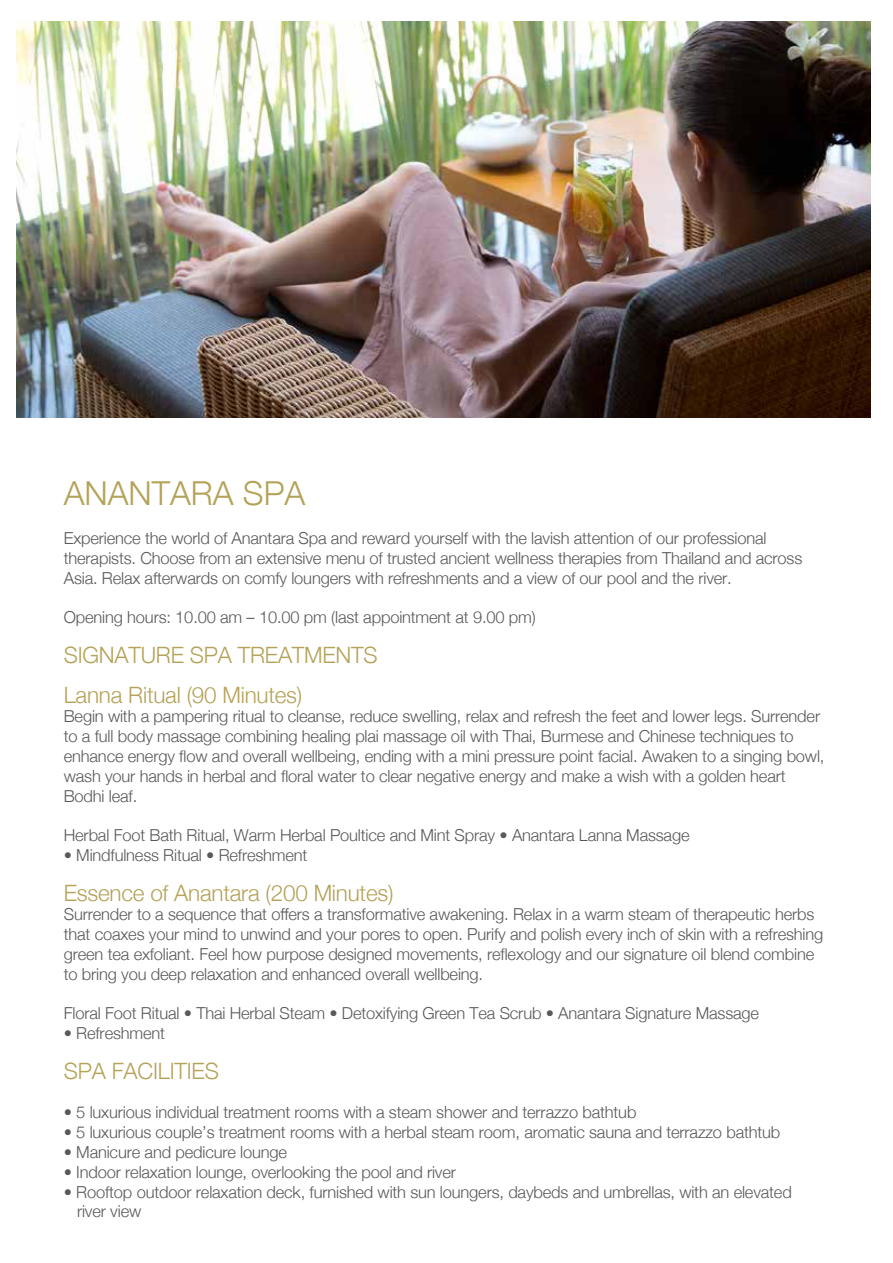
<style>
.page{position:relative;width:893px;height:1263px;background:#fff}
.page>*{position:absolute;margin:0;border:0;box-sizing:border-box;transform-origin:0 0}
.t1{font:300 33px "Helvetica Neue";color:#b4a258}
.t2{font:300 22.5px/39.6px "Helvetica Neue";letter-spacing:-.01em;color:#b4a258}
.t3{font:300 16.5px/19.8px "Helvetica Neue";letter-spacing:-.01em;color:#58595b}
</style>
<div class="page">
<img style="left:17px;top:21px;width:854px;height:396px">
<h1 class="t1" style="left:64px;top:466px;width:243px">ANANTARA SPA</h1>
<p class="t3" style="left:64px;top:527px;width:740px">Experience the world of Anantara Spa and reward yourself with the lavish attention of our professional therapists. Choose from an extensive menu of trusted ancient wellness therapies from Thailand and across<br>Asia. Relax afterwards on comfy loungers with refreshments and a view of our pool and the river.</p>
<p class="t3" style="left:64px;top:607px;width:473px">Opening hours: 10.00 am – 10.00 pm (last appointment at 9.00 pm)</p>
<h2 class="t2" style="left:64px;top:634px;width:315px">SIGNATURE SPA TREATMENTS<br>Lanna Ritual (90 Minutes)</h2>
<p class="t3" style="left:64px;top:706px;width:762px">Begin with a pampering ritual to cleanse, reduce swelling, relax and refresh the feet and lower legs. Surrender to a full body massage combining healing plai massage oil with Thai, Burmese and Chinese techniques to enhance energy flow and overall wellbeing, ending with a mini pressure point facial. Awaken to a singing bowl, wash your hands in herbal and floral water to clear negative energy and make a wish with a golden heart Bodhi leaf.</p>
<p class="t3" style="left:64px;top:824px;width:627px">Herbal Foot Bath Ritual, Warm Herbal Poultice and Mint Spray • Anantara Lanna Massage</p>
<p class="t3" style="left:64px;top:844px;width:245px">• Mindfulness Ritual • Refreshment</p>
<h2 class="t2" style="left:64px;top:871px;width:331px">Essence of Anantara (200 Minutes)</h2>
<p class="t3" style="left:64px;top:904px;width:761px">Surrender to a sequence that offers a transformative awakening. Relax in a warm steam of therapeutic herbs that coaxes your mind to unwind and your pores to open. Purify and polish every inch of skin with a refreshing green tea exfoliant. Feel how purpose designed movements, reflexology and our signature oil blend combine to bring you deep relaxation and enhanced overall wellbeing.</p>
<p class="t3" style="left:64px;top:1003px;width:697px">Floral Foot Ritual • Thai Herbal Steam • Detoxifying Green Tea Scrub • Anantara Signature Massage</p>
<p class="t3" style="left:64px;top:1022px;width:103px">• Refreshment</p>
<h2 class="t2" style="left:64px;top:1050px;width:157px">SPA FACILITIES</h2>
<p class="t3" style="left:64px;top:1102px;width:574px">• 5 luxurious individual treatment rooms with a steam shower and terrazzo bathtub</p>
<p class="t3" style="left:64px;top:1121px;width:718px">• 5 luxurious couple’s treatment rooms with a herbal steam room, aromatic sauna and terrazzo bathtub</p>
<p class="t3" style="left:64px;top:1141px;width:225px">• Manicure and pedicure lounge</p>
<p class="t3" style="left:64px;top:1161px;width:394px">• Indoor relaxation lounge, overlooking the pool and river</p>
<p class="t3" style="left:77px;top:1181px;width:716px;text-indent:-13px">• Rooftop outdoor relaxation deck, furnished with sun loungers, daybeds and umbrellas, with an elevated river view</p>
</div>
